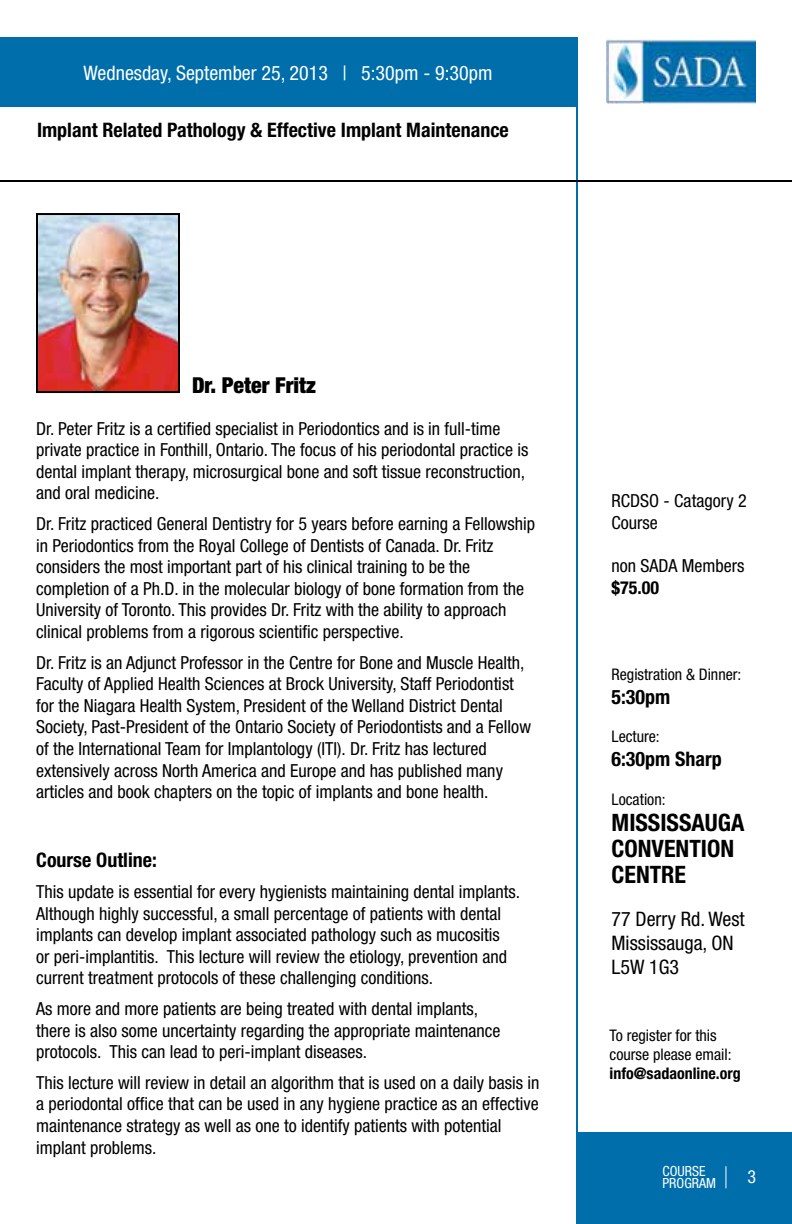
<style>
.page{position:relative;width:792px;height:1224px;background:#fff}
.page>*{position:absolute;margin:0;border:0;box-sizing:border-box;transform-origin:0 0}
.t1{font:700 condensed 24px/26px "Helvetica Neue LT Std";color:#000}
.t2{font:900 condensed 22px "Helvetica Neue LT Std";color:#000}
.t3{font:700 condensed 20px "Helvetica Neue LT Std";color:#000}
.t4{font:condensed 20px "Helvetica Neue LT Std";color:#fff}
.t5{font:condensed 20px/24px "Helvetica Neue LT Std";color:#000}
.t6{font:condensed 18px/21.6px "Helvetica Neue LT Std";color:#000}
.t7{font:700 condensed 18px "Helvetica Neue LT Std";color:#000}
.t8{font:condensed 18px "Helvetica Neue LT Std";color:#fff}
.t9{font:condensed 16px/19.2px "Helvetica Neue LT Std";color:#000}
.t10{font:700 condensed 16px "Helvetica Neue LT Std";color:#000}
.t11{font:condensed 14px/12px "Helvetica Neue LT Std";color:#fff}
</style>
<div class="page">
<img style="left:606px;top:40px;width:150px;height:64px">
<div style="left:578px;top:1132px;width:214px;height:92px;background:#006eab"></div>
<div style="left:0;top:37px;width:578px;height:70px;background:#006eab"></div>
<hr style="left:576px;top:37px;width:2px;height:1187px;background:#006eab">
<hr style="left:0;top:180px;width:792px;height:2px;background:#000">
<svg style="left:725px;top:1166px;width:1px;height:22px"></svg>
<img style="left:39px;top:216px;width:138px;height:174px">
<div style="left:36px;top:213px;width:144px;height:180px;border:2px solid #000"></div>
<p class="t4" style="left:84px;top:61px;width:410px">Wednesday, September 25, 2013 | 5:30pm - 9:30pm</p>
<p class="t3" style="left:37px;top:118px;width:473px">Implant Related Pathology &amp; Effective Implant Maintenance</p>
<p class="t2" style="left:192px;top:372px;width:125px">Dr. Peter Fritz</p>
<p class="t6" style="left:36px;top:417px;width:494px">Dr. Peter Fritz is a certified specialist in Periodontics and is in full-time private practice in Fonthill, Ontario. The focus of his periodontal practice is dental implant therapy, microsurgical bone and soft tissue reconstruction, and oral medicine.</p>
<p class="t6" style="left:36px;top:513px;width:500px">Dr. Fritz practiced General Dentistry for 5 years before earning a Fellowship in Periodontics from the Royal College of Dentists of Canada. Dr. Fritz considers the most important part of his clinical training to be the completion of a Ph.D. in the molecular biology of bone formation from the University of Toronto. This provides Dr. Fritz with the ability to approach clinical problems from a rigorous scientific perspective.</p>
<p class="t6" style="left:36px;top:651px;width:496px">Dr. Fritz is an Adjunct Professor in the Centre for Bone and Muscle Health, Faculty of Applied Health Sciences at Brock University, Staff Periodontist for the Niagara Health System, President of the Welland District Dental Society, Past-President of the Ontario Society of Periodontists and a Fellow of the International Team for Implantology (ITI). Dr. Fritz has lectured extensively across North America and Europe and has published many articles and book chapters on the topic of implants and bone health.</p>
<p class="t3" style="left:36px;top:848px;width:122px">Course Outline:</p>
<p class="t6" style="left:36px;top:881px;width:485px">This update is essential for every hygienists maintaining dental implants.<br>Although highly successful, a small percentage of patients with dental implants can develop implant associated pathology such as mucositis<br>or peri-implantitis. This lecture will review the etiology, prevention and current treatment protocols of these challenging conditions.</p>
<p class="t6" style="left:36px;top:998px;width:466px">As more and more patients are being treated with dental implants, there is also some uncertainty regarding the appropriate maintenance protocols. This can lead to peri-implant diseases.</p>
<p class="t6" style="left:36px;top:1072px;width:505px">This lecture will review in detail an algorithm that is used on a daily basis in a periodontal office that can be used in any hygiene practice as an effective maintenance strategy as well as one to identify patients with potential implant problems.</p>
<p class="t6" style="left:612px;top:490px;width:137px">RCDSO - Catagory 2<br>Course</p>
<p class="t6" style="left:612px;top:555px;width:134px">non SADA Members</p>
<p class="t7" style="left:612px;top:576px;width:49px">$75.00</p>
<p class="t9" style="left:612px;top:665px;width:131px">Registration &amp; Dinner:</p>
<p class="t3" style="left:612px;top:685px;width:60px">5:30pm</p>
<p class="t9" style="left:612px;top:727px;width:50px">Lecture:</p>
<p class="t3" style="left:612px;top:747px;width:112px">6:30pm Sharp</p>
<p class="t9" style="left:612px;top:789px;width:56px">Location:</p>
<h1 class="t1" style="left:612px;top:809px;width:134px">MISSISSAUGA<br>CONVENTION<br>CENTRE</h1>
<p class="t5" style="left:612px;top:907px;width:135px">77 Derry Rd. West<br>Mississauga, ON<br>L5W 1G3</p>
<p class="t9" style="left:610px;top:1026px;width:123px">To register for this course please email:</p>
<p class="t10" style="left:610px;top:1064px;width:133px">info@sadaonline.org</p>
<p class="t11" style="left:663px;top:1165px;width:55px">COURSE<br>PROGRAM</p>
<p class="t8" style="left:747px;top:1166px;width:10px">3</p>
</div>
